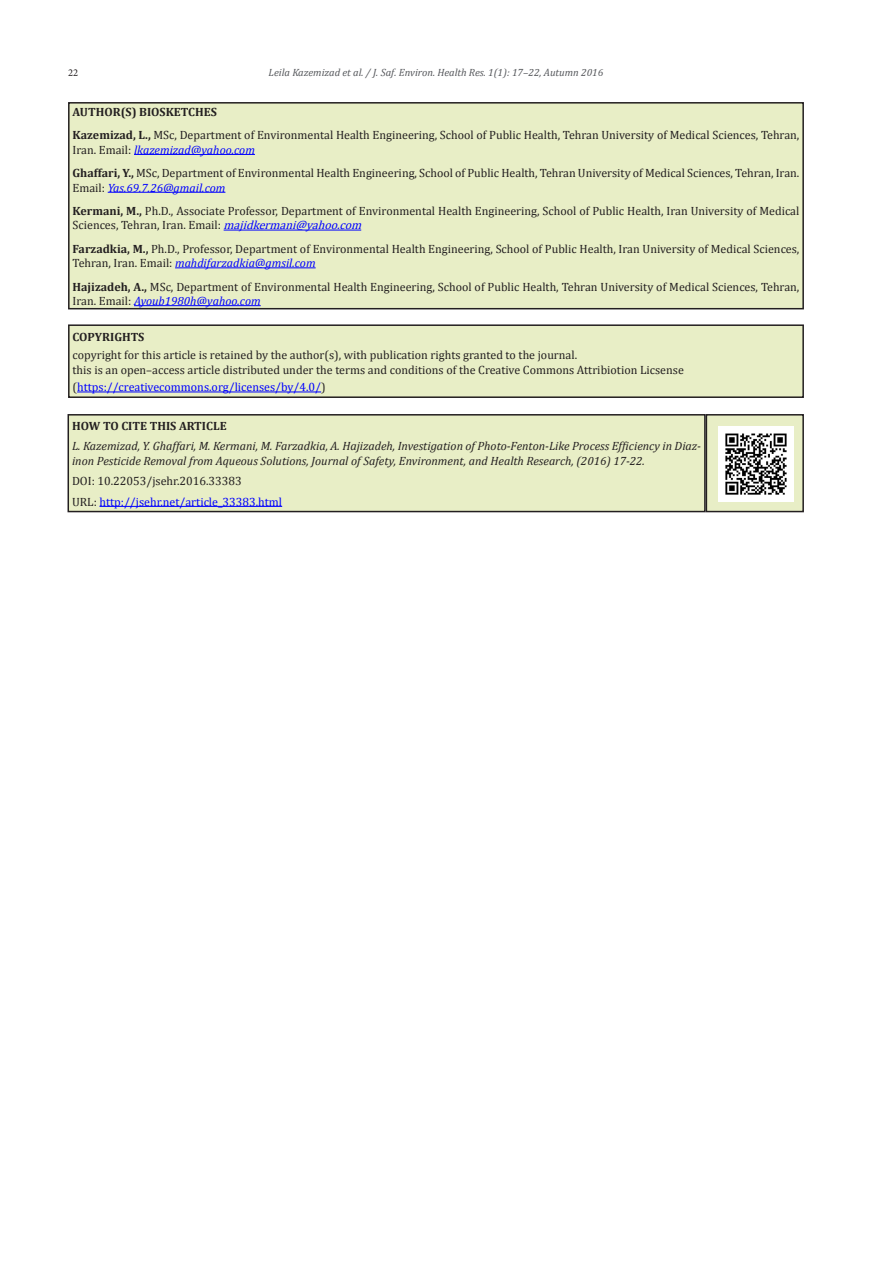
<style>
.page{position:relative;width:872px;height:1263px;background:#fff}
.page>*{position:absolute;margin:0;border:0;box-sizing:border-box;transform-origin:0 0}
.Author{font:12px/14.4px "Cambria";color:#231f20}
.t1{font:italic 12px/14.4px "Cambria";color:#231f20}
.t2{font:12px "Cambria";color:#00f}
.t3{font:700 12px "Cambria";color:#231f20}
.t4{font:italic 10.5px "Cambria";color:#56585c}
.t5{font:10.5px "Minion Pro";color:#231f20}
.s1{font-weight:700}
.s2{font-style:italic;color:#00f}
.s3{color:#231f20}
</style>
<div class="page">
<div style="left:69px;top:103px;width:734px;height:206px;background:#e8eec6"></div>
<hr style="left:134px;top:154px;width:121px;height:1px;background:#00f">
<hr style="left:108px;top:192px;width:117px;height:1px;background:#00f">
<hr style="left:224px;top:230px;width:137px;height:1px;background:#00f">
<hr style="left:175px;top:267px;width:141px;height:1px;background:#00f">
<hr style="left:134px;top:305px;width:127px;height:1px;background:#00f">
<div style="left:68px;top:102px;width:736px;height:207px;border:2px solid #231f20"></div>
<div style="left:69px;top:325px;width:734px;height:72px;background:#e8eec6"></div>
<hr style="left:77px;top:392px;width:244px;height:1px;background:#00f">
<div style="left:68px;top:324px;width:736px;height:74px;border:2px solid #231f20"></div>
<div style="left:68px;top:415px;width:637px;height:97px;background:#e8eec6"></div>
<hr style="left:99px;top:506px;width:183px;height:1px;background:#00f">
<div style="left:68px;top:414px;width:637px;height:98px;border:2px solid #231f20"></div>
<div style="left:706px;top:415px;width:97px;height:97px;background:#e8eec6"></div>
<img style="left:718px;top:426px;width:75px;height:75px">
<div style="left:705px;top:414px;width:99px;height:98px;border:2px solid #231f20"></div>
<p class="t5" style="left:68px;top:65px;width:12px">22</p>
<p class="t4" style="left:268px;top:65px;width:336px">Leila Kazemizad et al. / J. Saf. Environ. Health Res. 1(1): 17–22, Autumn 2016</p>
<p class="t3" style="left:73px;top:103px;width:146px">AUTHOR(S) BIOSKETCHES</p>
<p class="Author" style="left:73px;top:128px;width:728px"><span class="s1">Kazemizad, L.,</span> MSc, Department of Environmental Health Engineering, School of Public Health, Tehran University of Medical Sciences, Tehran,<br>Iran. Email: <span class="s2">lkazemizad@yahoo.com</span></p>
<p class="Author" style="left:73px;top:166px;width:728px"><span class="s1">Ghaffari, Y.,</span> MSc, Department of Environmental Health Engineering, School of Public Health, Tehran University of Medical Sciences, Tehran, Iran.<br>Email: <span class="s2">Yas.69.7.26@gmail.com</span></p>
<p class="Author" style="left:73px;top:204px;width:728px"><span class="s1">Kermani, M.,</span> Ph.D., Associate Professor, Department of Environmental Health Engineering, School of Public Health, Iran University of Medical<br>Sciences, Tehran, Iran. Email: <span class="s2">majidkermani@yahoo.com</span></p>
<p class="Author" style="left:73px;top:241px;width:728px"><span class="s1">Farzadkia, M.,</span> Ph.D., Professor, Department of Environmental Health Engineering, School of Public Health, Iran University of Medical Sciences,<br>Tehran, Iran. Email: <span class="s2">mahdifarzadkia@gmsil.com</span></p>
<p class="Author" style="left:73px;top:279px;width:728px"><span class="s1">Hajizadeh, A.,</span> MSc, Department of Environmental Health Engineering, School of Public Health, Tehran University of Medical Sciences, Tehran,<br>Iran. Email: <span class="s2">Ayoub1980h@yahoo.com</span></p>
<p class="t3" style="left:73px;top:328px;width:73px">COPYRIGHTS</p>
<p class="Author" style="left:73px;top:348px;width:506px">copyright for this article is retained by the author(s), with publication rights granted to the journal.</p>
<p class="Author" style="left:73px;top:362px;width:613px">this is an open–access article distributed under the terms and conditions of the Creative Commons Attribiotion Licsense</p>
<p class="t2" style="left:73px;top:380px;width:255px"><span class="s3">(</span>https://creativecommons.org/licenses/by/4.0/<span class="s3">)</span></p>
<p class="t3" style="left:72px;top:417px;width:156px">HOW TO CITE THIS ARTICLE</p>
<p class="t1" style="left:72px;top:439px;width:630px">L. Kazemizad, Y. Ghaffari, M. Kermani, M. Farzadkia, A. Hajizadeh, Investigation of Photo-Fenton-Like Process Efficiency in Diaz&shy;inon Pesticide Removal from Aqueous Solutions, Journal of Safety, Environment, and Health Research, (2016) 17-22.</p>
<p class="Author" style="left:72px;top:474px;width:171px">DOI: 10.22053/jsehr.2016.33383</p>
<p class="t2" style="left:72px;top:494px;width:212px"><span class="s3">URL:</span> http://jsehr.net/article_33383.html</p>
</div>
